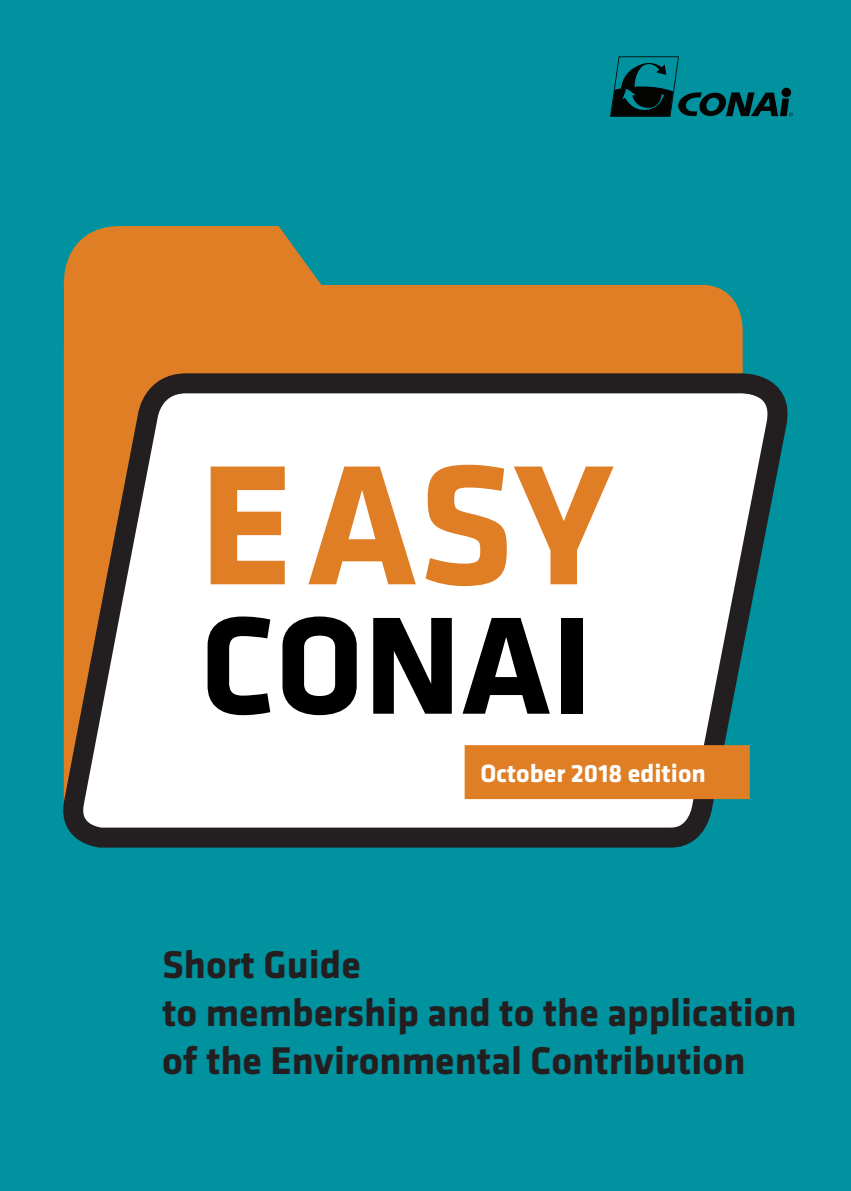
<style>
.page{position:relative;width:851px;height:1191px;background:#fff}
.page>*{position:absolute;margin:0;border:0;box-sizing:border-box;transform-origin:0 0}
.t1{font:700 176.8px "Klavika";color:#e07e26}
.t2{font:700 143.8px "Klavika";color:#000001}
.t3{font:700 40px/48px "Klavika";color:#231f20}
.t4{font:700 26px "Klavika";color:#fff}
</style>
<div class="page">
<div style="left:0;top:0;width:850px;height:1191px;background:#00929e"></div>
<svg style="left:63px;top:226px;width:680px;height:137px;fill:#e07e26"></svg>
<svg style="left:63px;top:363px;width:721px;height:485px;background:#d4d4ce"></svg>
<div style="left:469px;top:750px;width:275px;height:44px;background:#e07e26"></div>
<div style="left:464px;top:745px;width:285px;height:54px;border:10px solid #e07e26"></div>
<svg style="left:610px;top:56px;width:182px;height:61px"></svg>
<h1 class="t1" style="left:199px;top:398px;width:416px">EASY</h1>
<h2 class="t2" style="left:200px;top:562px;width:394px">CONAI</h2>
<p class="t4" style="left:480px;top:754px;width:227px">October 2018 edition</p>
<p class="t3" style="left:162px;top:938px;width:636px">Short Guide<br>to membership and to the application of the Environmental Contribution</p>
</div>
